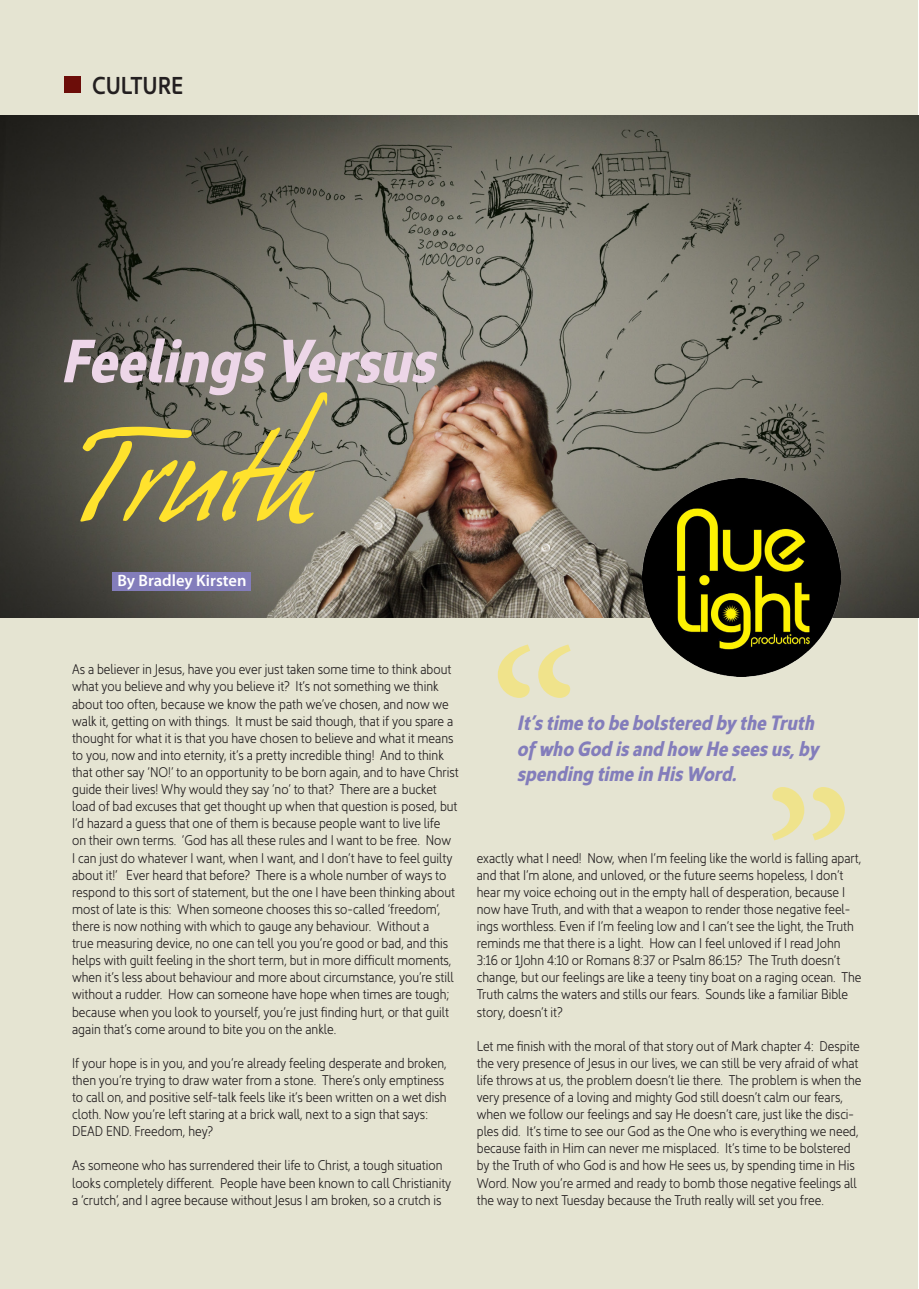
<style>
.page{position:relative;width:919px;height:1289px;background:#fff}
.page>*{position:absolute;margin:0;border:0;box-sizing:border-box;transform-origin:0 0}
.t1{font:24.75px "Kyrial Sans Pro Semi Bold Cond";color:#231f20}
.t2{font:italic 21px/25.2px "Kyrial Sans Pro Bold Cond";color:#837dbb}
.t3{font:600 16.5px "Myriad Pro";color:#fff}
.t4{font:14.25px/17.1px "Kyrial Sans Pro Light Cond";color:#231f20}
</style>
<div class="page">
<div style="left:1px;top:0;width:917px;height:1288px;background:#e5e4d2"></div>
<div style="left:64px;top:77px;width:16px;height:16px;background:#6c0d09"></div>
<svg style="left:772px;top:787px;width:72px;height:53px"></svg>
<svg style="left:497px;top:644px;width:73px;height:54px"></svg>
<img style="left:0;top:116px;width:918px;height:502px">
<div style="left:112px;top:572px;width:139px;height:19px;background:#837dbb"></div>
<svg style="left:64px;top:338px;width:373px;height:185px;background:#938b72"></svg>
<img style="left:642px;top:478px;width:198px;height:198px">
<p class="t1" style="left:92px;top:67px;width:93px">CULTURE</p>
<p class="t3" style="left:117px;top:569px;width:131px">By Bradley Kirsten</p>
<p class="t4" style="left:72px;top:659px;width:388px">As a believer in Jesus, have you ever just taken some time to think about what you believe and why you believe it? It’s not something we think about too often, because we know the path we’ve chosen, and now we walk it, getting on with things. It must be said though, that if you spare a thought for what it is that you have chosen to believe and what it means to you, now and into eternity, it’s a pretty incredible thing! And to think that other say ‘NO!’ to an opportunity to be born again, and to have Christ guide their lives! Why would they say ‘no’ to that? There are a bucket load of bad excuses that get thought up when that question is posed, but I‘d hazard a guess that one of them is because people want to live life<br>on their own terms. ‘God has all these rules and I want to be free. Now<br>I can just do whatever I want, when I want, and I don’t have to feel guilty about it!’ Ever heard that before? There is a whole number of ways to respond to this sort of statement, but the one I have been thinking about most of late is this: When someone chooses this so-called ‘freedom’, there is now nothing with which to gauge any behaviour. Without a<br>true measuring device, no one can tell you you’re good or bad, and this helps with guilt feeling in the short term, but in more difficult moments, when it’s less about behaviour and more about circumstance, you’re still without a rudder. How can someone have hope when times are tough; because when you look to yourself, you’re just finding hurt, or that guilt again that’s come around to bite you on the ankle.</p>
<p class="t4" style="left:72px;top:1052px;width:376px">If your hope is in you, and you’re already feeling desperate and broken, then you’re trying to draw water from a stone. There’s only emptiness to call on, and positive self-talk feels like it’s been written on a wet dish cloth. Now you’re left staring at a brick wall, next to a sign that says:<br>DEAD END. Freedom, hey?</p>
<p class="t4" style="left:72px;top:1155px;width:381px">As someone who has surrendered their life to Christ, a tough situation looks completely different. People have been known to call Christianity a ‘crutch’, and I agree because without Jesus I am broken, so a crutch is</p>
<p class="t2" style="left:517px;top:709px;width:303px">It’s time to be bolstered by the Truth of who God is and how He sees us, by spending time in His Word.</p>
<p class="t4" style="left:477px;top:847px;width:386px">exactly what I need! Now, when I’m feeling like the world is falling apart, and that I’m alone, and unloved, or the future seems hopeless, I don’t hear my voice echoing out in the empty hall of desperation, because I now have Truth, and with that a weapon to render those negative feel&shy;ings worthless. Even if I’m feeling low and I can’t see the light, the Truth reminds me that there is a light. How can I feel unloved if I read John 3:16 or 1John 4:10 or Romans 8:37 or Psalm 86:15? The Truth doesn’t change, but our feelings are like a teeny tiny boat on a raging ocean. The Truth calms the waters and stills our fears. Sounds like a familiar Bible story, doesn’t it?</p>
<p class="t4" style="left:477px;top:1035px;width:386px">Let me finish with the moral of that story out of Mark chapter 4: Despite the very presence of Jesus in our lives, we can still be very afraid of what life throws at us, the problem doesn’t lie there. The problem is when the very presence of a loving and mighty God still doesn’t calm our fears, when we follow our feelings and say He doesn’t care, just like the disci&shy;ples did. It’s time to see our God as the One who is everything we need, because faith in Him can never me misplaced. It’s time to be bolstered by the Truth of who God is and how He sees us, by spending time in His Word. Now you’re armed and ready to bomb those negative feelings all the way to next Tuesday because the Truth really will set you free.</p>
</div>
